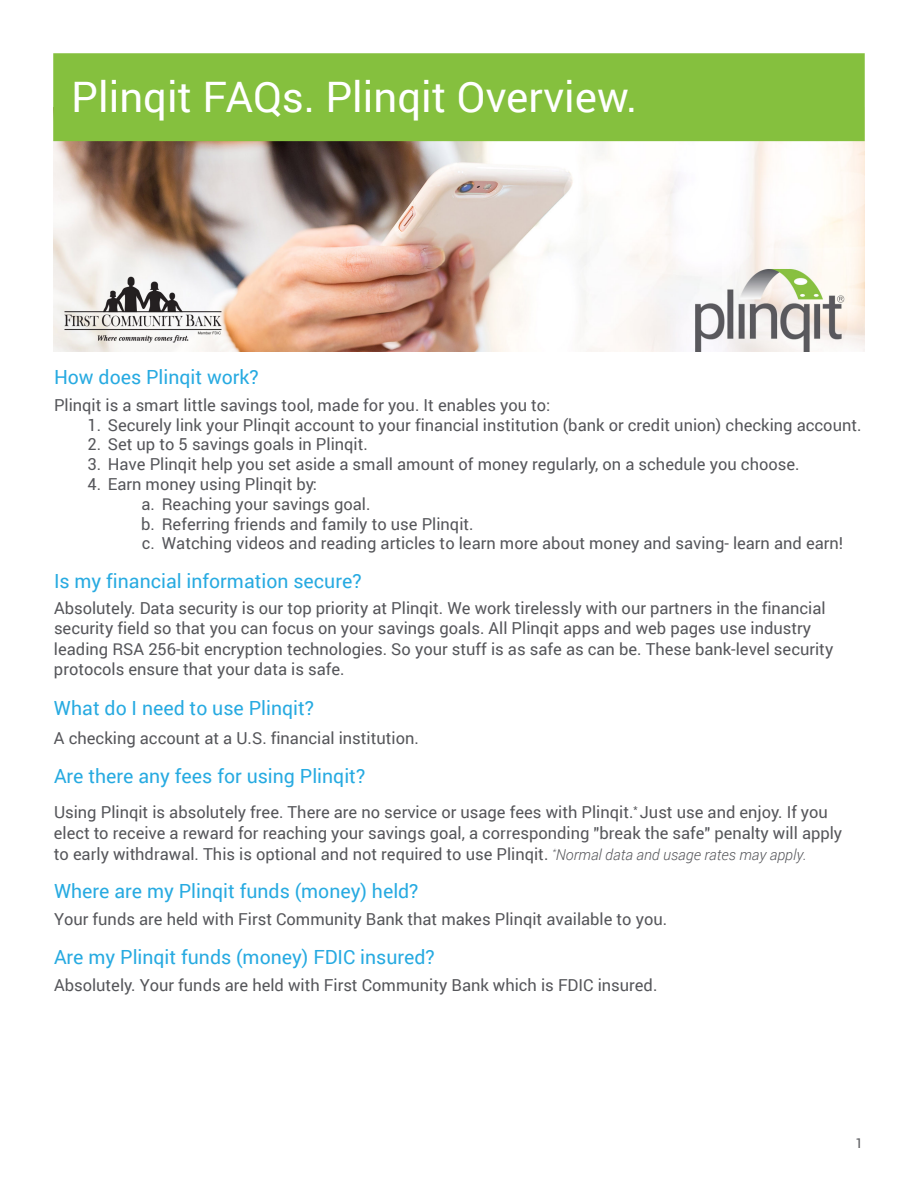
<style>
.page{position:relative;width:918px;height:1188px;background:#fff}
.page>*{position:absolute;margin:0;border:0;box-sizing:border-box;transform-origin:0 0}
.t1{font:42px "Roboto";color:#fff}
.t2{font:19.5px "Roboto";color:#27aae1}
.t3{font:16.5px/19.8px "Roboto";color:#55565a}
.t4{font:13.5px "Roboto";color:#55565a}
.s1{font-weight:300;font-style:italic;font-size:15px}
</style>
<div class="page">
<img style="left:53px;top:141px;width:811px;height:211px">
<div style="left:53px;top:53px;width:812px;height:88px;background:#85c03e;border:2px solid #85c03e"></div>
<h1 class="t1" style="left:71px;top:67px;width:568px">Plinqit FAQs. Plinqit Overview.</h1>
<p class="t2" style="left:54px;top:363px;width:206px">How does Plinqit work?</p>
<p class="t3" style="left:54px;top:394px;width:498px">Plinqit is a smart little savings tool, made for you. It enables you to:</p>
<p class="t3" style="left:87px;top:414px;width:776px">1. Securely link your Plinqit account to your financial institution (bank or credit union) checking account.</p>
<p class="t3" style="left:87px;top:434px;width:282px">2. Set up to 5 savings goals in Plinqit.</p>
<p class="t3" style="left:87px;top:454px;width:714px">3. Have Plinqit help you set aside a small amount of money regularly, on a schedule you choose.</p>
<p class="t3" style="left:141px;top:474px;width:704px;text-indent:-54px">4. Earn money using Plinqit by:<br>a. Reaching your savings goal.<br>b. Referring friends and family to use Plinqit.<br>c. Watching videos and reading articles to learn more about money and saving- learn and earn!</p>
<p class="t2" style="left:54px;top:568px;width:309px">Is my financial information secure?</p>
<p class="t3" style="left:54px;top:597px;width:781px;line-height:20.4px">Absolutely. Data security is our top priority at Plinqit. We work tirelessly with our partners in the financial security field so that you can focus on your savings goals. All Plinqit apps and web pages use industry leading RSA 256-bit encryption technologies. So your stuff is as safe as can be. These bank-level security protocols ensure that your data is safe.</p>
<p class="t2" style="left:54px;top:695px;width:262px">What do I need to use Plinqit?</p>
<p class="t3" style="left:54px;top:728px;width:366px">A checking account at a U.S. financial institution.</p>
<p class="t2" style="left:54px;top:762px;width:313px">Are there any fees for using Plinqit?</p>
<p class="t3" style="left:54px;top:801px;width:790px;line-height:20.7px">Using Plinqit is absolutely free. There are no service or usage fees with Plinqit.<sup>*</sup> Just use and enjoy. If you elect to receive a reward for reaching your savings goal, a corresponding "break the safe" penalty will apply to early withdrawal. This is optional and not required to use Plinqit. <sup>*</sup><span class="s1">Normal data and usage rates may apply.</span></p>
<p class="t2" style="left:54px;top:878px;width:366px">Where are my Plinqit funds (money) held?</p>
<p class="t3" style="left:54px;top:909px;width:615px">Your funds are held with First Community Bank that makes Plinqit available to you.</p>
<p class="t2" style="left:54px;top:944px;width:382px">Are my Plinqit funds (money) FDIC insured?</p>
<p class="t3" style="left:54px;top:975px;width:605px">Absolutely. Your funds are held with First Community Bank which is FDIC insured.</p>
<p class="t4" style="left:856px;top:1134px;width:9px">1</p>
</div>
